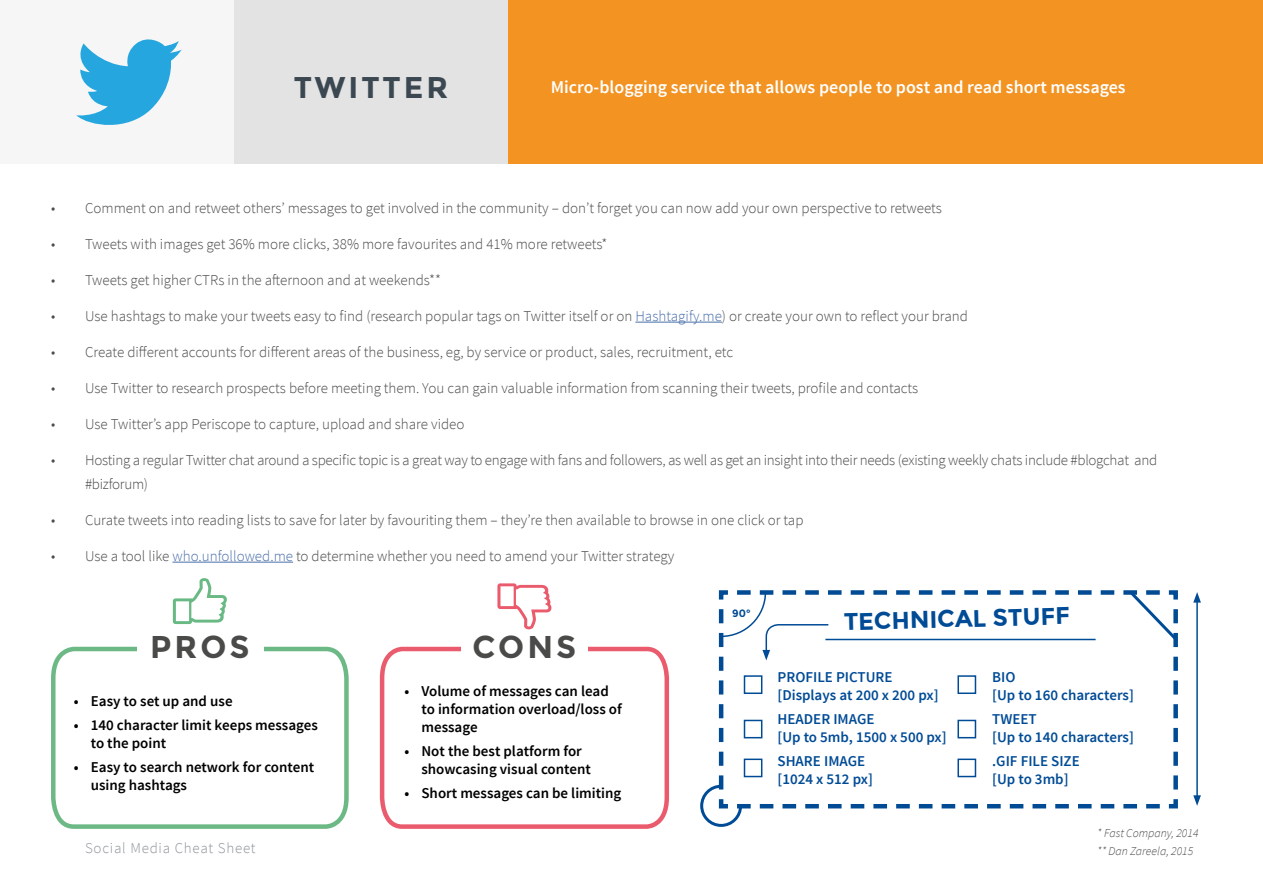
<style>
.page{position:relative;width:1263px;height:893px;background:#fff}
.page>*{position:absolute;margin:0;border:0;box-sizing:border-box;transform-origin:0 0}
.t1{font:700 31.5px "Montserrat";letter-spacing:.095em;color:#4a4a49}
.t2{font:700 30px "Montserrat";letter-spacing:.1em;color:#3b4851}
.t3{font:700 24px "Montserrat";color:#004b96}
.t4{font:600 18px "Source Sans Pro";color:#fff}
.t5{font:300 15px "Source Sans Pro";color:#4a4a49}
.t6{font:600 15px/18px "Source Sans Pro";color:#000}
.t7{font:300 15px/24px "Source Sans Pro";letter-spacing:-.02em;color:#4a4a49}
.t8{font:600 15px/18px "Source Sans Pro";color:#004b96}
.t9{font:300 15px "Source Sans Pro";letter-spacing:.05em;color:#8e9499}
.t10{font:italic 300 12px/18px "Source Sans Pro";color:#4a4a49}
.t11{font:700 10.5px "Montserrat";color:#004b96}
.s1{color:#4a6eaa}
</style>
<div class="page">
<div style="left:210px;top:1px;width:341px;height:163px;background:#e3e3e3"></div>
<div style="left:0;top:1px;width:234px;height:163px;background:#f6f6f6"></div>
<div style="left:508px;top:1px;width:755px;height:163px;background:#f29322"></div>
<hr style="left:635px;top:322px;width:87px;height:1px;background:#4a6eaa">
<hr style="left:172px;top:562px;width:121px;height:1px;background:#4a6eaa">
<svg style="left:51px;top:646px;width:298px;height:183px"></svg>
<svg style="left:379px;top:646px;width:290px;height:183px"></svg>
<svg style="left:173px;top:578px;width:54px;height:46px"></svg>
<svg style="left:497px;top:583px;width:55px;height:46px"></svg>
<div style="left:137px;top:631px;width:127px;height:39px;background:#fff"></div>
<div style="left:461px;top:631px;width:127px;height:39px;background:#fff"></div>
<hr style="left:1196px;top:600px;width:2px;height:198px;background:#004b94">
<svg style="left:1193px;top:592px;width:8px;height:11px"></svg>
<svg style="left:1193px;top:795px;width:8px;height:11px"></svg>
<svg style="left:700px;top:590px;width:478px;height:237px"></svg>
<div style="left:744px;top:675px;width:18px;height:19px;border:2px solid #004b96"></div>
<div style="left:957px;top:675px;width:19px;height:19px;border:2px solid #004b96"></div>
<div style="left:744px;top:720px;width:18px;height:18px;border:2px solid #004b96"></div>
<div style="left:744px;top:759px;width:18px;height:18px;border:2px solid #004b96"></div>
<div style="left:957px;top:759px;width:19px;height:18px;border:2px solid #004b96"></div>
<div style="left:957px;top:720px;width:19px;height:18px;border:2px solid #004b96"></div>
<svg style="left:76px;top:39px;width:106px;height:86px"></svg>
<h2 class="t2" style="left:294px;top:69px;width:156px">TWITTER</h2>
<p class="t4" style="left:551px;top:75px;width:576px">Micro-blogging service that allows people to post and read short messages</p>
<p class="t5" style="left:51px;top:199px;width:892px">• Comment on and retweet others’ messages to get involved in the community – don’t forget you can now add your own perspective to retweets</p>
<p class="t5" style="left:51px;top:235px;width:558px">• Tweets with images get 36% more clicks, 38% more favourites and 41% more retweets*</p>
<p class="t5" style="left:51px;top:271px;width:391px">• Tweets get higher CTRs in the afternoon and at weekends**</p>
<p class="t5" style="left:51px;top:307px;width:918px">• Use hashtags to make your tweets easy to find (research popular tags on Twitter itself or on <span class="s1">Hashtagify.me</span>) or create your own to reflect your brand</p>
<p class="t5" style="left:51px;top:343px;width:684px">• Create different accounts for different areas of the business, eg, by service or product, sales, recruitment, etc</p>
<p class="t5" style="left:51px;top:379px;width:869px">• Use Twitter to research prospects before meeting them. You can gain valuable information from scanning their tweets, profile and contacts</p>
<p class="t5" style="left:51px;top:415px;width:415px">• Use Twitter’s app Periscope to capture, upload and share video</p>
<p class="t7" style="left:85px;top:448px;width:1073px;text-indent:-34px">• Hosting a regular Twitter chat around a specific topic is a great way to engage with fans and followers, as well as get an insight into their needs (existing weekly chats include #blogchat and #bizforum)</p>
<p class="t5" style="left:51px;top:511px;width:754px">• Curate tweets into reading lists to save for later by favouriting them – they’re then available to browse in one click or tap</p>
<p class="t5" style="left:51px;top:547px;width:625px">• Use a tool like <span class="s1">who.unfollowed.me</span> to determine whether you need to amend your Twitter strategy</p>
<h1 class="t1" style="left:150px;top:629px;width:101px">PROS</h1>
<h1 class="t1" style="left:472px;top:629px;width:105px">CONS</h1>
<p class="t6" style="left:74px;top:692px;width:160px">• Easy to set up and use</p>
<p class="t6" style="left:91px;top:716px;width:229px;text-indent:-17px">• 140 character limit keeps messages to the point</p>
<p class="t6" style="left:91px;top:758px;width:225px;text-indent:-17px">• Easy to search network for content using hashtags</p>
<p class="t9" style="left:85px;top:839px;width:172px">Social Media Cheat Sheet</p>
<p class="t6" style="left:421px;top:682px;width:202px;text-indent:-17px">• Volume of messages can lead to information overload/loss of message</p>
<p class="t6" style="left:421px;top:742px;width:171px;text-indent:-17px">• Not the best platform for showcasing visual content</p>
<p class="t6" style="left:404px;top:784px;width:218px">• Short messages can be limiting</p>
<p class="t11" style="left:732px;top:607px;width:20px">90°</p>
<h3 class="t3" style="left:844px;top:606px;width:228px;rotate:-1deg">TECHNICAL STUFF</h3>
<p class="t8" style="left:777px;top:669px;width:163px">PROFILE PICTURE [Displays at 200 x 200 px]</p>
<p class="t8" style="left:777px;top:711px;width:171px">HEADER IMAGE<br>[Up to 5mb, 1500 x 500 px]</p>
<p class="t8" style="left:777px;top:753px;width:97px">SHARE IMAGE [1024 x 512 px]</p>
<p class="t8" style="left:992px;top:669px;width:143px">BIO<br>[Up to 160 characters]</p>
<p class="t8" style="left:992px;top:711px;width:143px">TWEET<br>[Up to 140 characters]</p>
<p class="t8" style="left:992px;top:753px;width:89px">.GIF FILE SIZE [Up to 3mb]</p>
<p class="t10" style="left:1097px;top:824px;width:103px">* Fast Company, 2014 ** Dan Zareela, 2015</p>
</div>
